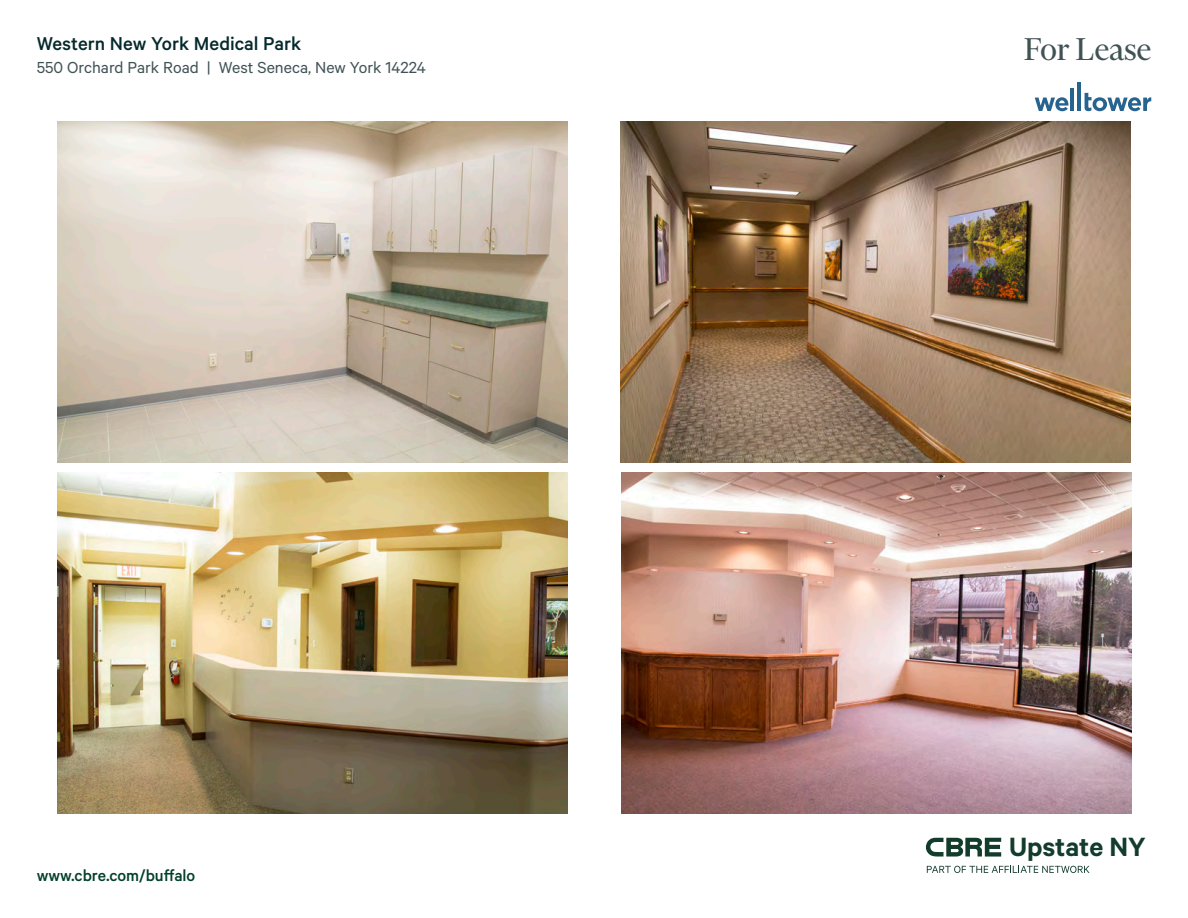
<style>
.page{position:relative;width:1188px;height:918px;background:#fff}
.page>*{position:absolute;margin:0;border:0;box-sizing:border-box;transform-origin:0 0}
.t1{font:36px "Financier Display";color:#415255}
.t2{font:600 29.7px "Calibre";color:#133c2c}
.t3{font:500 21px "Calibre";color:#05292c}
.t4{font:18px "Calibre";color:#415255}
.Bullet_Heading{font:500 18px "Calibre";color:#023f2c}
</style>
<div class="page">
<svg style="left:926px;top:838px;width:75px;height:19px"></svg>
<svg style="left:927px;top:866px;width:163px;height:7px"></svg>
<img style="left:621px;top:473px;width:511px;height:340px">
<img style="left:57px;top:122px;width:511px;height:340px">
<img style="left:620px;top:122px;width:511px;height:340px">
<img style="left:57px;top:473px;width:511px;height:340px">
<svg style="left:1035px;top:97px;width:33px;height:14px"></svg>
<hr style="left:1070px;top:88px;width:4px;height:23px;background:#27638f">
<hr style="left:1077px;top:82px;width:4px;height:29px;background:#27638f">
<svg style="left:1085px;top:93px;width:66px;height:18px"></svg>
<p class="t3" style="left:37px;top:32px;width:266px">Western New York Medical Park</p>
<p class="t4" style="left:37px;top:57px;width:391px">550 Orchard Park Road | West Seneca, New York 14224</p>
<p class="Bullet_Heading" style="left:37px;top:865px;width:160px">www.cbre.com/buffalo</p>
<p class="t1" style="left:1024px;top:30px;width:129px">For Lease</p>
<p class="t2" style="left:1009px;top:829px;width:138px">Upstate NY</p>
</div>
